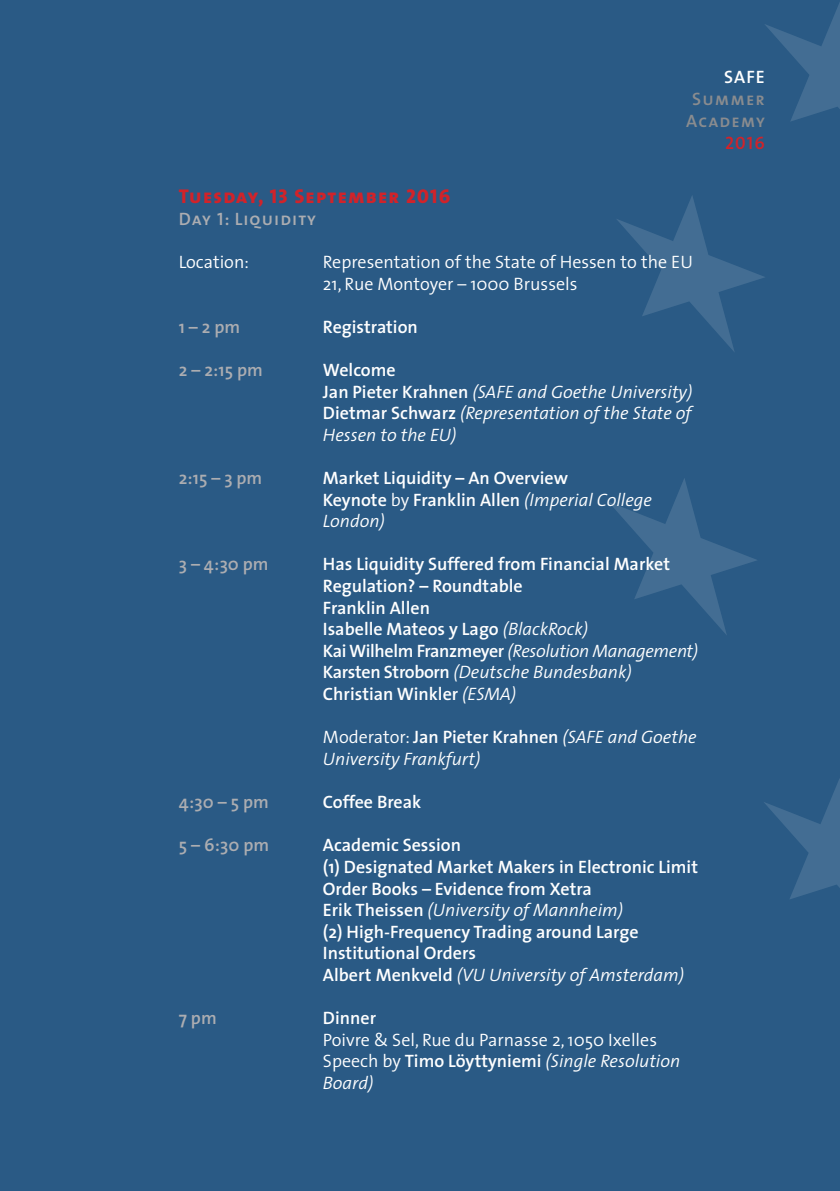
<style>
.page{position:relative;width:840px;height:1191px;background:#fff}
.page>*{position:absolute;margin:0;border:0;box-sizing:border-box;transform-origin:0 0}
.t1{font:20px "The Sans Extra Bold Caps";letter-spacing:.06em;color:#d1232a}
.t2{font:600 18px/21.6px "The Sans";color:#fff}
.t3{font:italic 300 18px/21.6px "The Sans";color:#fff}
.t4{font:300 18px/21.6px "The Sans";color:#fff}
.t5{font:600 18px "The Sans";color:#acadb1}
.t6{font:18px "The Sans Semi Bold Caps";letter-spacing:.06em;color:#acadb1}
.t7{font:18px/22px "The Sans Semi Bold Caps";letter-spacing:.06em;color:#8a8c8f;text-align:center}
.t8{font:18px "The Sans Semi Bold Caps";color:#fff}
.t9{font:18px "The Sans Semi Bold Caps";color:#d1232a}
.s1{font-weight:600;font-style:normal}
.s2{font-weight:300}
.s3{font-weight:300;font-style:italic}
.s4{font-style:normal}
.s5{font-weight:600}
.s6{font-style:italic}
</style>
<div class="page">
<div style="left:0;top:0;width:839px;height:1191px;background:#2a5a85"></div>
<svg style="left:764px;top:781px;width:75px;height:118px"></svg>
<svg style="left:609px;top:478px;width:148px;height:157px"></svg>
<svg style="left:617px;top:5px;width:222px;height:347px"></svg>
<p class="t8" style="left:723px;top:61px;width:42px">SAFE</p>
<p class="t7" style="left:686px;top:87px;width:80px">Summer<br>Academy</p>
<p class="t9" style="left:724px;top:127px;width:41px">2016</p>
<p class="t1" style="left:179px;top:179px;width:273px">Tuesday, 13 September 2016</p>
<p class="t6" style="left:179px;top:204px;width:139px">Day 1: Liquidity</p>
<p class="t4" style="left:179px;top:250px;width:72px">Location:</p>
<p class="t4" style="left:323px;top:250px;width:371px">Representation of the State of Hessen to the EU<br>21, Rue Montoyer – 1000 Brussels</p>
<p class="t5" style="left:179px;top:312px;width:63px">1 – 2 pm</p>
<p class="t2" style="left:323px;top:315px;width:96px">Registration</p>
<p class="t5" style="left:179px;top:355px;width:85px">2 – 2:15 pm</p>
<p class="t3" style="left:323px;top:358px;width:371px"><span class="s1">Welcome<br>Jan Pieter Krahnen</span> (SAFE and Goethe University)<br><span class="s1">Dietmar Schwarz</span> (Representation of the State of<br>Hessen to the EU)</p>
<p class="t5" style="left:179px;top:463px;width:85px">2:15 – 3 pm</p>
<p class="t2" style="left:323px;top:466px;width:330px">Market Liquidity – An Overview<br>Keynote <span class="s2">by</span> Franklin Allen <span class="s3">(Imperial College<br>London)</span></p>
<p class="t5" style="left:179px;top:549px;width:91px">3 – 4:30 pm</p>
<p class="t2" style="left:323px;top:553px;width:376px">Has Liquidity Suffered from Financial Market Regulation? – Roundtable<br>Franklin Allen<br>Isabelle Mateos y Lago <span class="s3">(BlackRock)<br></span>Kai Wilhelm Franzmeyer <span class="s3">(Resolution Management)<br></span>Karsten Stroborn <span class="s3">(Deutsche Bundesbank)<br></span>Christian Winkler <span class="s3">(ESMA)</span></p>
<p class="t3" style="left:323px;top:726px;width:375px"><span class="s4">Moderator:</span> <span class="s1">Jan Pieter Krahnen</span> (SAFE and Goethe<br>University Frankfurt)</p>
<p class="t5" style="left:179px;top:787px;width:91px">4:30 – 5 pm</p>
<p class="t2" style="left:323px;top:790px;width:100px">Coffee Break</p>
<p class="t5" style="left:179px;top:830px;width:92px">5 – 6:30 pm</p>
<p class="t2" style="left:323px;top:834px;width:376px">Academic Session<br>(1) Designated Market Makers in Electronic Limit Order Books – Evidence from Xetra<br>Erik Theissen <span class="s3">(University of Mannheim)<br></span>(2) High-Frequency Trading around Large Institutional Orders<br>Albert Menkveld <span class="s3">(VU University of Amsterdam)</span></p>
<p class="t5" style="left:179px;top:1003px;width:39px">7 pm</p>
<p class="t2" style="left:323px;top:1006px;width:55px">Dinner</p>
<p class="t4" style="left:323px;top:1028px;width:358px">Poivre &amp; Sel, Rue du Parnasse 2, 1050 Ixelles<br>Speech by <span class="s5">Timo Löyttyniemi</span> <span class="s6">(Single Resolution<br>Board)</span></p>
</div>
